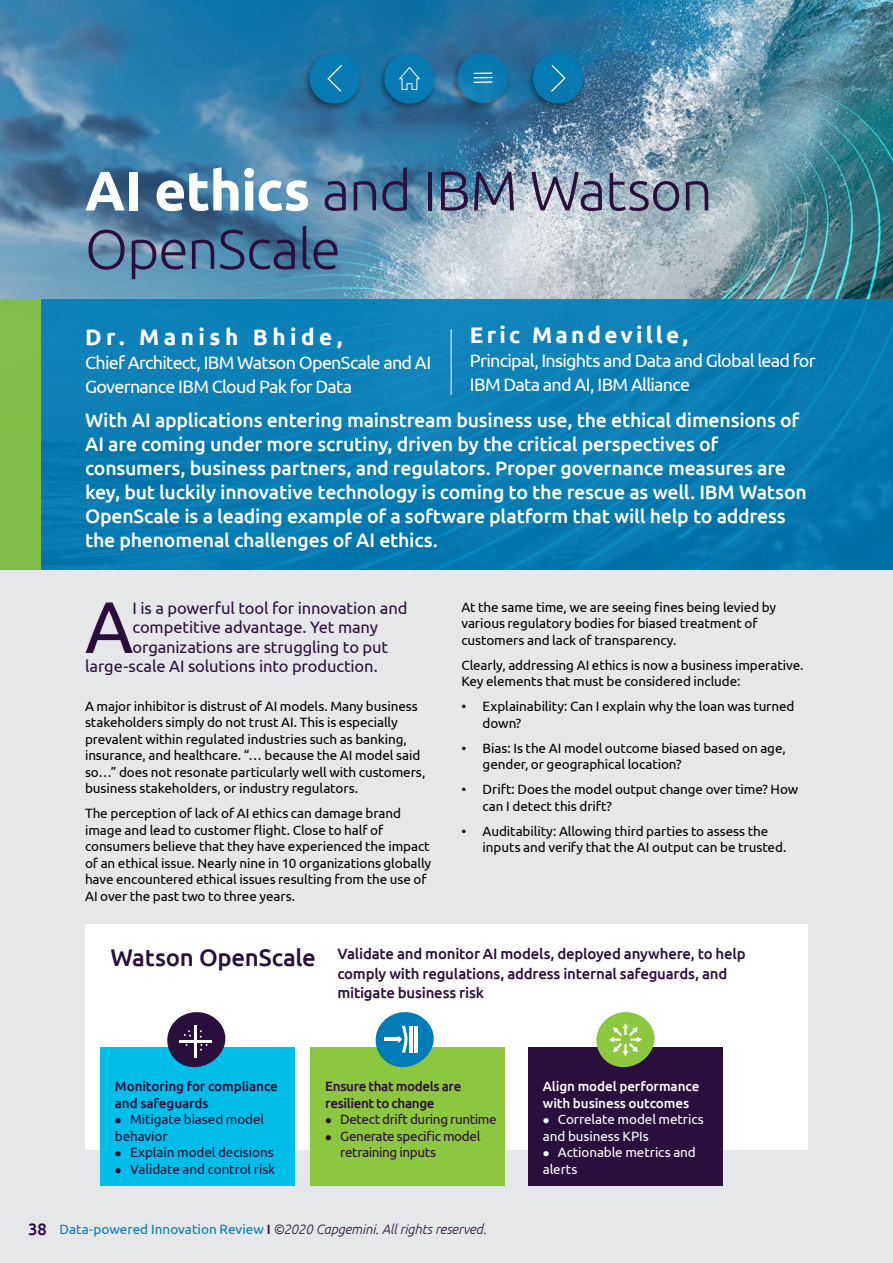
<style>
.page{position:relative;width:893px;height:1263px;background:#e6e7e8}
.page>*{position:absolute;margin:0;border:0;box-sizing:border-box;transform-origin:0 0}
.t1{font:72.75px "Ubuntu";color:#2a0e3c}
.t2{font:300 55.5px/58.5px "Ubuntu";letter-spacing:-.02em;color:#2a0e3c}
.t3{font:700 22.5px "Ubuntu";letter-spacing:.145em;color:#fff}
.t4{font:700 22.5px "Ubuntu";letter-spacing:.2em;color:#fff}
.t5{font:500 19.5px/24px "Ubuntu";letter-spacing:-.01em;color:#fff}
.t6{font:18px/24px "Ubuntu";letter-spacing:-.04em;color:#fff}
.t7{font:16.5px "Ubuntu";letter-spacing:-.005em;color:#2a0e3c}
.t8{font:500 15px/19.5px "Ubuntu";letter-spacing:-.015em;color:#2a0e3c}
.t9{font:13.5px/16.5px "Ubuntu";letter-spacing:-.005em;color:#000}
.t10{font:13.5px/16.5px "Ubuntu";letter-spacing:-.015em;color:#2a0e3c}
.t11{font:13.5px/16.5px "Ubuntu";letter-spacing:-.005em;color:#fff}
.t12{font:italic 300 13.5px "Ubuntu";letter-spacing:-.01em;color:#2a0e3c}
.t13{font:500 13.5px/16.5px "Ubuntu";letter-spacing:-.01em;color:#fff}
.t14{font:500 13.5px/16.5px "Ubuntu";letter-spacing:-.01em;color:#2a0e3c}
.t15{font:500 13.5px/16.5px "Ubuntu";letter-spacing:-.03em;color:#2a0e3c}
.s1{font-weight:700;color:#fff}
.s2{font-size:24px}
.s3{font-weight:500;font-style:normal;font-size:16.5px;color:#2c004b}
.s4{font-weight:400;font-style:normal;color:#007db7}
.s5{font-weight:500;font-style:normal}
</style>
<div class="page">
<div style="left:85px;top:924px;width:723px;height:226px;background:#fff"></div>
<img style="left:0;top:0;width:893px;height:299px">
<svg style="left:40px;top:299px;width:852px;height:271px;background:#0a7db2"></svg>
<div style="left:0;top:299px;width:40px;height:271px;background:#7fbe4a"></div>
<svg style="left:892px;top:299px;width:1px;height:271px"></svg>
<div style="left:100px;top:1047px;width:195px;height:139px;background:#00bee7"></div>
<div style="left:310px;top:1047px;width:195px;height:139px;background:#8dc63f"></div>
<div style="left:528px;top:1047px;width:195px;height:139px;background:#2a0e3c"></div>
<svg style="left:167px;top:1012px;width:59px;height:56px"></svg>
<hr style="left:451px;top:329px;width:1px;height:66px;background:#fff">
<svg style="left:375px;top:1012px;width:59px;height:56px"></svg>
<svg style="left:596px;top:1012px;width:59px;height:56px"></svg>
<div style="left:450px;top:50px;width:61px;height:62px;background:#000;opacity:.51"></div>
<svg style="left:458px;top:52px;width:50px;height:51px;background:#0d7bb1"></svg>
<svg style="left:474px;top:72px;width:18px;height:11px"></svg>
<div style="left:376px;top:51px;width:62px;height:61px;background:#000;opacity:.51"></div>
<div style="left:384px;top:53px;width:51px;height:51px;background:#077ab2;border-radius:50%"></div>
<svg style="left:399px;top:66px;width:21px;height:24px"></svg>
<div style="left:525px;top:51px;width:62px;height:61px;background:#000;opacity:.51"></div>
<div style="left:533px;top:53px;width:50px;height:51px;background:#007db7;border-radius:50%"></div>
<svg style="left:551px;top:65px;width:14px;height:27px"></svg>
<div style="left:302px;top:51px;width:61px;height:61px;background:#000;opacity:.51"></div>
<div style="left:309px;top:53px;width:51px;height:51px;background:#087ab2;border-radius:50%"></div>
<svg style="left:328px;top:65px;width:14px;height:27px"></svg>
<h2 class="t2" style="left:85px;top:160px;width:629px"><span class="s1">AI ethics</span> and IBM Watson<br>OpenScale</h2>
<h3 class="t4" style="left:85px;top:323px;width:259px">Dr. Manish Bhide,</h3>
<h3 class="t6" style="left:85px;top:350px;width:348px">Chief Architect, IBM Watson OpenScale and AI<br>Governance IBM Cloud Pak for Data</h3>
<h3 class="t3" style="left:470px;top:322px;width:220px">Eric Mandeville,</h3>
<h3 class="t6" style="left:470px;top:348px;width:347px">Principal, Insights and Data and Global lead for<br>IBM Data and AI, IBM Alliance</h3>
<p class="t5" style="left:85px;top:407px;width:723px">With AI applications entering mainstream business use, the ethical dimensions of AI are coming under more scrutiny, driven by the critical perspectives of consumers, business partners, and regulators. Proper governance measures are key, but luckily innovative technology is coming to the rescue as well. IBM Watson OpenScale is a leading example of a software platform that will help to address the phenomenal challenges of AI ethics.</p>
<h1 class="t1" style="left:85px;top:583px;width:50px">A</h1>
<p class="t7" style="left:133px;top:598px;width:276px">I is a powerful tool for innovation and</p>
<p class="t7" style="left:133px;top:618px;width:247px">competitive advantage. Yet many</p>
<p class="t7" style="left:133px;top:637px;width:257px">organizations are struggling to put</p>
<p class="t7" style="left:85px;top:657px;width:294px">large-scale AI solutions into production.</p>
<p class="t9" style="left:85px;top:697px;width:342px">A major inhibitor is distrust of AI models. Many business stakeholders simply do not trust AI. This is especially prevalent within regulated industries such as banking, insurance, and healthcare. “… because the AI model said so…” does not resonate particularly well with customers, business stakeholders, or industry regulators.</p>
<p class="t9" style="left:85px;top:805px;width:348px">The perception of lack of AI ethics can damage brand image and lead to customer flight. Close to half of consumers believe that they have experienced the impact of an ethical issue. Nearly nine in 10 organizations globally have encountered ethical issues resulting from the use of AI over the past two to three years.</p>
<p class="t9" style="left:461px;top:598px;width:316px">At the same time, we are seeing fines being levied by various regulatory bodies for biased treatment of customers and lack of transparency.</p>
<p class="t9" style="left:461px;top:656px;width:343px">Clearly, addressing AI ethics is now a business imperative.<br>Key elements that must be considered include:</p>
<p class="t9" style="left:483px;top:698px;width:313px;text-indent:-21px">• Explainability: Can I explain why the loan was turned down?</p>
<p class="t9" style="left:483px;top:739px;width:305px;text-indent:-21px">• Bias: Is the AI model outcome biased based on age, gender, or geographical location?</p>
<p class="t9" style="left:483px;top:781px;width:317px;text-indent:-21px">• Drift: Does the model output change over time? How can I detect this drift?</p>
<p class="t9" style="left:483px;top:822px;width:305px;text-indent:-21px">• Auditability: Allowing third parties to assess the inputs and verify that the AI output can be trusted.</p>
<p class="t8" style="left:337px;top:944px;width:410px;text-indent:-227px"><span class="s2">Watson OpenScale</span> Validate and monitor AI models, deployed anywhere, to help comply with regulations, address internal safeguards, and mitigate business risk</p>
<p class="t14" style="left:115px;top:1078px;width:165px">Monitoring for compliance and safeguards</p>
<p class="t10" style="left:115px;top:1111px;width:151px">● Mitigate biased model behavior</p>
<p class="t10" style="left:115px;top:1144px;width:160px">● Explain model decisions</p>
<p class="t10" style="left:115px;top:1160px;width:162px">● Validate and control risk</p>
<p class="t15" style="left:325px;top:1078px;width:138px">Ensure that models are resilient to change</p>
<p class="t10" style="left:325px;top:1111px;width:173px">● Detect drift during runtime</p>
<p class="t10" style="left:340px;top:1127px;width:142px;text-indent:-15px">● Generate specific model retraining inputs</p>
<p class="t12" style="left:28px;top:1221px;width:460px"><span class="s3">38</span> <span class="s4">Data-powered Innovation Review</span> <span class="s5">I</span> ©2020 Capgemini. All rights reserved.</p>
<p class="t13" style="left:543px;top:1078px;width:158px">Align model performance with business outcomes</p>
<p class="t11" style="left:543px;top:1111px;width:163px">● Correlate model metrics and business KPIs</p>
<p class="t11" style="left:543px;top:1144px;width:155px">● Actionable metrics and alerts</p>
</div>
